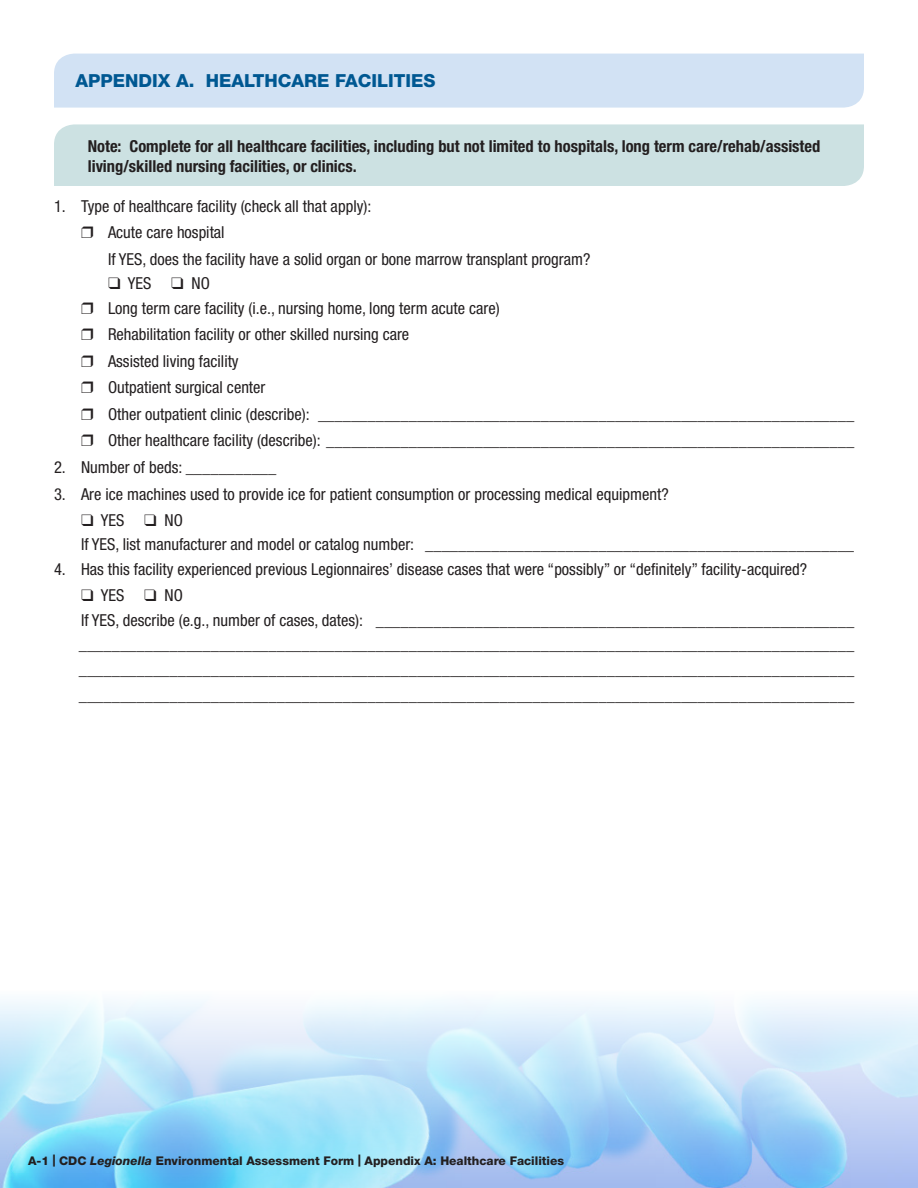
<style>
.page{position:relative;width:918px;height:1188px;background:#fff}
.page>*{position:absolute;margin:0;border:0;box-sizing:border-box;transform-origin:0 0}
.t1{font:800 18px "Helvetica Neue LT Std";color:#005892}
.L1_no_bullets{font:condensed 16.5px "Helvetica Neue LT Std";color:#231f20}
.note_text{font:700 condensed 16.5px/19.8px "Helvetica Neue LT Std";color:#231f20}
.t2{font:800 12px "Helvetica Neue LT Std";color:#231f20}
.s1{font-style:italic}
</style>
<div class="page">
<img style="left:0;top:1000px;width:918px;height:188px">
<div style="left:54px;top:124px;width:810px;height:62px;background:#cce1e2"></div>
<div style="left:54px;top:54px;width:810px;height:54px;background:#d2e2f4"></div>
<h2 class="t1" style="left:76px;top:70px;width:362px">APPENDIX A. HEALTHCARE FACILITIES</h2>
<p class="note_text" style="left:88px;top:136px;width:734px">Note: Complete for all healthcare facilities, including but not limited to hospitals, long term care/rehab/assisted living/skilled nursing facilities, or clinics.</p>
<p class="L1_no_bullets" style="left:54px;top:196px;width:319px">1. Type of healthcare facility (check all that apply):</p>
<p class="L1_no_bullets" style="left:81px;top:223px;width:145px">❒ Acute care hospital</p>
<p class="L1_no_bullets" style="left:108px;top:250px;width:484px">If YES, does the facility have a solid organ or bone marrow transplant program?</p>
<p class="L1_no_bullets" style="left:108px;top:274px;width:103px">❑ YES ❑ NO</p>
<p class="L1_no_bullets" style="left:81px;top:298px;width:420px">❒ Long term care facility (i.e., nursing home, long term acute care)</p>
<p class="L1_no_bullets" style="left:81px;top:325px;width:330px">❒ Rehabilitation facility or other skilled nursing care</p>
<p class="L1_no_bullets" style="left:81px;top:351px;width:159px">❒ Assisted living facility</p>
<p class="L1_no_bullets" style="left:81px;top:378px;width:186px">❒ Outpatient surgical center</p>
<p class="L1_no_bullets" style="left:81px;top:404px;width:775px">❒ Other outpatient clinic (describe): _________________________________________________________________</p>
<p class="L1_no_bullets" style="left:81px;top:431px;width:775px">❒ Other healthcare facility (describe): ________________________________________________________________</p>
<p class="L1_no_bullets" style="left:54px;top:458px;width:224px">2. Number of beds: ___________</p>
<p class="L1_no_bullets" style="left:54px;top:484px;width:616px">3. Are ice machines used to provide ice for patient consumption or processing medical equipment?</p>
<p class="L1_no_bullets" style="left:81px;top:511px;width:103px">❑ YES ❑ NO</p>
<p class="L1_no_bullets" style="left:81px;top:535px;width:775px">If YES, list manufacturer and model or catalog number: ____________________________________________________</p>
<p class="L1_no_bullets" style="left:54px;top:559px;width:755px">4. Has this facility experienced previous Legionnaires’ disease cases that were “possibly” or “definitely” facility-acquired?</p>
<p class="L1_no_bullets" style="left:81px;top:586px;width:103px">❑ YES ❑ NO</p>
<p class="L1_no_bullets" style="left:81px;top:610px;width:775px">If YES, describe (e.g., number of cases, dates): __________________________________________________________</p>
<p class="L1_no_bullets" style="left:79px;top:635px;width:777px">______________________________________________________________________________________________</p>
<p class="L1_no_bullets" style="left:79px;top:659px;width:777px">______________________________________________________________________________________________</p>
<p class="L1_no_bullets" style="left:79px;top:686px;width:777px">______________________________________________________________________________________________</p>
<p class="t2" style="left:28px;top:1154px;width:538px">A-1 | CDC <span class="s1">Legionella</span> Environmental Assessment Form | Appendix A: Healthcare Facilities</p>
</div>
